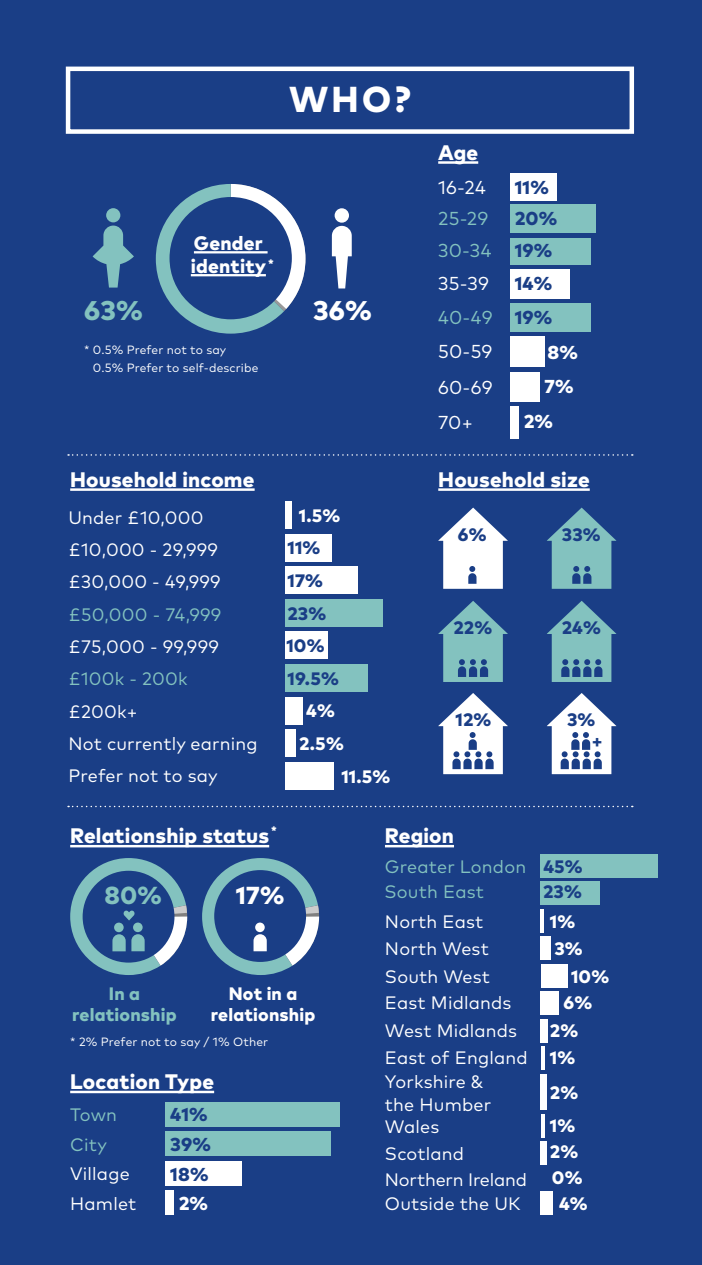
<style>
.page{position:relative;width:702px;height:1265px;background:#fff}
.page>*{position:absolute;margin:0;border:0;box-sizing:border-box;transform-origin:0 0}
.t1{font:800 36px "Mark Pro";color:#fff}
.t2{font:800 27px "Mark Pro";color:#83c2bf}
.t3{font:800 27px "Mark Pro";color:#fff}
.t4{font:800 24.6px "Mark Pro";color:#83c2bf}
.t5{font:800 24.6px "Mark Pro";color:#fff}
.t6{font:800 21px "Mark Pro";letter-spacing:.01em;color:#fff}
.t7{font:800 19.5px/22.8px "Mark Pro";letter-spacing:.01em;color:#fff}
.t8{font:800 18.75px/33.5px "Mark Pro";letter-spacing:.01em;color:#1a3e86}
.t9{font:18.75px/36px "Mark Pro";letter-spacing:.01em;color:#fff}
.t10{font:18.75px/31.3px "Mark Pro";letter-spacing:.01em;color:#83c2bf}
.t11{font:800 18.75px "Mark Pro";color:#fff}
.t12{font:18px/32.2px "Mark Pro";letter-spacing:.01em;color:#fff}
.t13{font:18px "Mark Pro";letter-spacing:.01em;color:#83c2bf}
.t14{font:800 18px/21px "Mark Pro";letter-spacing:.01em;color:#fff;text-align:center}
.t15{font:800 18px/32.5px "Mark Pro";letter-spacing:.01em;color:#1a3e86}
.t16{font:800 18px/21px "Mark Pro";letter-spacing:.01em;color:#83c2bf;text-align:center}
.t17{font:18px "Mark Pro";letter-spacing:-.01em;color:#fff}
.t18{font:12px/18px "Mark Pro";letter-spacing:.01em;color:#fff}
.t19{font:800 12px "Mark Pro";color:#fff}
.s1{font-weight:800;color:#1a3e86}
.s2{font-weight:800}
</style>
<div class="page">
<div style="left:0;top:0;width:702px;height:1264px;background:#1a3e86"></div>
<svg style="left:156px;top:184px;width:149px;height:149px"></svg>
<div style="left:540px;top:1190px;width:13px;height:24px;background:#fff"></div>
<hr style="left:438px;top:161px;width:40px;height:3px;background:#fff">
<hr style="left:70px;top:844px;width:199px;height:3px;background:#fff">
<hr style="left:70px;top:1090px;width:144px;height:3px;background:#fff">
<hr style="left:438px;top:488px;width:151px;height:3px;background:#fff">
<hr style="left:70px;top:488px;width:184px;height:3px;background:#fff">
<hr style="left:385px;top:844px;width:69px;height:3px;background:#fff">
<div style="left:510px;top:173px;width:47px;height:27px;background:#fff"></div>
<div style="left:510px;top:205px;width:85px;height:28px;background:#83c2bf"></div>
<div style="left:510px;top:237px;width:81px;height:27px;background:#83c2bf"></div>
<div style="left:510px;top:269px;width:60px;height:29px;background:#fff"></div>
<div style="left:510px;top:303px;width:81px;height:29px;background:#83c2bf"></div>
<div style="left:510px;top:336px;width:34px;height:31px;background:#fff"></div>
<div style="left:510px;top:372px;width:30px;height:29px;background:#fff"></div>
<div style="left:510px;top:406px;width:9px;height:32px;background:#fff"></div>
<div style="left:540px;top:854px;width:118px;height:23px;background:#83c2bf"></div>
<div style="left:165px;top:1102px;width:175px;height:24px;background:#83c2bf"></div>
<div style="left:540px;top:880px;width:60px;height:24px;background:#83c2bf"></div>
<div style="left:165px;top:1131px;width:166px;height:24px;background:#83c2bf"></div>
<hr style="left:540px;top:909px;width:4px;height:23px;background:#fff">
<div style="left:540px;top:936px;width:11px;height:24px;background:#fff"></div>
<div style="left:165px;top:1190px;width:9px;height:24px;background:#fff"></div>
<div style="left:540px;top:964px;width:27px;height:23px;background:#fff"></div>
<div style="left:540px;top:1019px;width:8px;height:23px;background:#fff"></div>
<svg style="left:541px;top:1046px;width:3px;height:24px"></svg>
<div style="left:540px;top:1073px;width:7px;height:36px;background:#fff"></div>
<svg style="left:541px;top:1114px;width:3px;height:23px"></svg>
<div style="left:540px;top:1140px;width:7px;height:24px;background:#fff"></div>
<div style="left:285px;top:501px;width:7px;height:27px;background:#fff"></div>
<div style="left:285px;top:534px;width:47px;height:27px;background:#fff"></div>
<div style="left:285px;top:566px;width:73px;height:28px;background:#fff"></div>
<div style="left:285px;top:599px;width:98px;height:27px;background:#83c2bf"></div>
<div style="left:285px;top:631px;width:43px;height:28px;background:#fff"></div>
<div style="left:285px;top:664px;width:83px;height:27px;background:#83c2bf"></div>
<div style="left:285px;top:696px;width:17px;height:28px;background:#fff"></div>
<div style="left:285px;top:729px;width:11px;height:27px;background:#fff"></div>
<div style="left:285px;top:762px;width:49px;height:27px;background:#fff"></div>
<div style="left:169px;top:197px;width:123px;height:122px;background:#1a3e86;border-radius:50%"></div>
<hr style="left:194px;top:251px;width:73px;height:2px;background:#fff">
<hr style="left:191px;top:274px;width:75px;height:2px;background:#fff">
<svg style="left:547px;top:601px;width:69px;height:81px"></svg>
<svg style="left:547px;top:507px;width:69px;height:81px"></svg>
<svg style="left:547px;top:693px;width:69px;height:81px"></svg>
<svg style="left:438px;top:601px;width:70px;height:81px"></svg>
<svg style="left:438px;top:693px;width:70px;height:81px"></svg>
<svg style="left:438px;top:507px;width:70px;height:81px"></svg>
<div style="left:106px;top:208px;width:14px;height:14px;background:#83c2bf;border-radius:50%"></div>
<svg style="left:93px;top:225px;width:41px;height:62px"></svg>
<svg style="left:332px;top:226px;width:20px;height:62px"></svg>
<div style="left:334px;top:208px;width:15px;height:15px;background:#fff;border-radius:50%"></div>
<svg style="left:70px;top:858px;width:117px;height:116px"></svg>
<svg style="left:202px;top:858px;width:117px;height:116px"></svg>
<div style="left:255px;top:922px;width:10px;height:10px;background:#fff;border-radius:50%"></div>
<div style="left:165px;top:1161px;width:77px;height:24px;background:#fff"></div>
<div style="left:540px;top:991px;width:19px;height:24px;background:#fff"></div>
<svg style="left:68px;top:454px;width:564px;height:1px"></svg>
<svg style="left:68px;top:805px;width:564px;height:2px"></svg>
<div style="left:66px;top:67px;width:568px;height:67px;border:4px solid #fff"></div>
<h1 class="t1" style="left:289px;top:72px;width:123px">WHO?</h1>
<p class="t7" style="left:191px;top:230px;width:77px">Gender identity</p>
<p class="t19" style="left:268px;top:254px;width:7px">*</p>
<h2 class="t2" style="left:84px;top:290px;width:60px">63%</h2>
<h2 class="t3" style="left:313px;top:290px;width:60px">36%</h2>
<p class="t18" style="left:93px;top:340px;width:167px;text-indent:-9px">* 0.5% Prefer not to say<br>0.5% Prefer to self-describe</p>
<p class="t6" style="left:438px;top:136px;width:42px">Age</p>
<p class="t9" style="left:438px;top:168px;width:49px">16-24</p>
<p class="t10" style="left:438px;top:201px;width:55px">25-29<br>30-34</p>
<p class="t9" style="left:438px;top:264px;width:52px">35-39</p>
<p class="t10" style="left:438px;top:300px;width:56px">40-49</p>
<p class="t9" style="left:438px;top:332px;width:56px">50-59<br>60-69</p>
<p class="t9" style="left:438px;top:402px;width:36px">70+</p>
<p class="t8" style="left:514px;top:170px;width:44px;line-height:31.2px">11%<br>20%</p>
<p class="t8" style="left:514px;top:232px;width:39px;text-align:justify">19% 14% 19%</p>
<p class="t11" style="left:547px;top:337px;width:32px">8%</p>
<p class="t11" style="left:544px;top:372px;width:30px">7%</p>
<p class="t11" style="left:523px;top:407px;width:31px">2%</p>
<p class="t6" style="left:70px;top:463px;width:186px">Household income</p>
<p class="t6" style="left:438px;top:463px;width:153px">Household size</p>
<p class="t12" style="left:68px;top:500px;width:154px">Under £10,000 £10,000 - 29,999 £30,000 - 49,999</p>
<p class="t13" style="left:68px;top:601px;width:154px">£50,000 - 74,999</p>
<p class="t12" style="left:68px;top:629px;width:152px">£75,000 - 99,999</p>
<p class="t13" style="left:68px;top:665px;width:121px">£100k - 200k</p>
<p class="t12" style="left:68px;top:693px;width:191px">£200k+<br>Not currently earning<br>Prefer not to say</p>
<p class="t14" style="left:299px;top:503px;width:43px">1.5%</p>
<p class="t15" style="left:287px;top:530px;width:40px">11%<br>17%<br>23%</p>
<p class="t15" style="left:286px;top:628px;width:40px">10%</p>
<p class="t15" style="left:287px;top:660px;width:53px">19.5%</p>
<p class="t14" style="left:306px;top:699px;width:30px">4%</p>
<p class="t14" style="left:299px;top:731px;width:46px">2.5%</p>
<p class="t14" style="left:341px;top:764px;width:50px">11.5%</p>
<p class="t15" style="left:458px;top:516px;width:30px">6%</p>
<p class="t15" style="left:562px;top:516px;width:40px">33%</p>
<p class="t15" style="left:453px;top:610px;width:40px">22%</p>
<p class="t15" style="left:561px;top:610px;width:41px">24%</p>
<p class="t15" style="left:455px;top:702px;width:37px">12%</p>
<p class="t15" style="left:567px;top:702px;width:30px">3%</p>
<p class="t15" style="left:591px;top:723px;width:12px">+</p>
<p class="t19" style="left:271px;top:821px;width:7px">*</p>
<p class="t6" style="left:70px;top:819px;width:200px">Relationship status</p>
<p class="t6" style="left:385px;top:819px;width:70px">Region</p>
<p class="t13" style="left:385px;top:852px;width:199px">Greater London <span class="s1">45%</span></p>
<h3 class="t4" style="left:104px;top:876px;width:59px">80%</h3>
<h3 class="t5" style="left:236px;top:875px;width:50px">17%</h3>
<p class="t13" style="left:384px;top:878px;width:101px">South East</p>
<p class="t15" style="left:543px;top:874px;width:40px">23%</p>
<p class="t12" style="left:385px;top:903px;width:100px">North East</p>
<p class="t14" style="left:550px;top:909px;width:27px">1%</p>
<p class="t12" style="left:385px;top:931px;width:105px">North West</p>
<p class="t14" style="left:554px;top:936px;width:30px">3%</p>
<p class="t12" style="left:385px;top:958px;width:106px">South West</p>
<p class="t14" style="left:571px;top:964px;width:40px">10%</p>
<p class="t16" style="left:72px;top:981px;width:106px">In a relationship</p>
<p class="t14" style="left:211px;top:981px;width:106px">Not in a relationship</p>
<p class="t12" style="left:385px;top:984px;width:128px">East Midlands</p>
<p class="t14" style="left:563px;top:990px;width:30px">6%</p>
<p class="t12" style="left:385px;top:1013px;width:134px">West Midlands</p>
<p class="t12" style="left:385px;top:1016px;width:195px;line-height:26.8px;text-align:right"><span class="s2">2%<br></span>East of England <span class="s2">1%</span></p>
<p class="t12" style="left:385px;top:1069px;width:108px;line-height:22.5px">Yorkshire &amp; the Humber</p>
<p class="t14" style="left:550px;top:1080px;width:30px">2%</p>
<p class="t12" style="left:385px;top:1109px;width:56px">Wales</p>
<p class="t14" style="left:550px;top:1113px;width:27px">1%</p>
<p class="t12" style="left:385px;top:1136px;width:81px">Scotland</p>
<p class="t14" style="left:550px;top:1139px;width:30px">2%</p>
<p class="t14" style="left:559px;top:1191px;width:30px">4%</p>
<p class="t18" style="left:70px;top:1031px;width:199px">* 2% Prefer not to say / 1% Other</p>
<p class="t6" style="left:70px;top:1065px;width:145px">Location Type</p>
<p class="t13" style="left:70px;top:1100px;width:48px">Town</p>
<p class="t8" style="left:170px;top:1096px;width:39px">41%</p>
<p class="t13" style="left:70px;top:1130px;width:38px">City</p>
<p class="t8" style="left:170px;top:1126px;width:42px">39%</p>
<p class="t12" style="left:70px;top:1155px;width:61px">Village</p>
<p class="t8" style="left:170px;top:1155px;width:40px">18%</p>
<p class="t17" style="left:385px;top:1165px;width:144px">Northern Ireland</p>
<p class="t14" style="left:552px;top:1165px;width:32px">0%</p>
<p class="t12" style="left:70px;top:1185px;width:68px">Hamlet</p>
<p class="t11" style="left:179px;top:1188px;width:31px">2%</p>
<p class="t12" style="left:385px;top:1185px;width:137px">Outside the UK</p>
</div>
